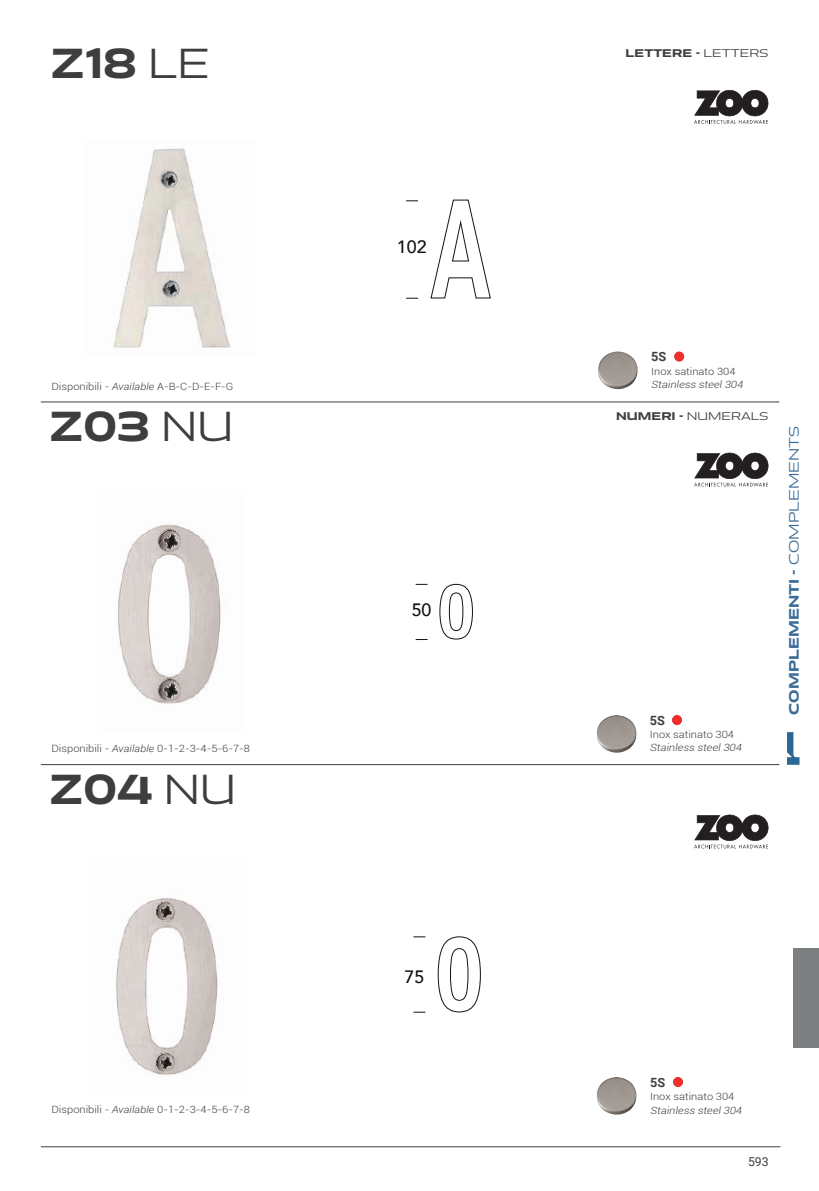
<style>
.page{position:relative;width:819px;height:1191px;background:#fff}
.page>*{position:absolute;margin:0;border:0;box-sizing:border-box;transform-origin:0 0}
.t1{font:700 38.5px "Aero";color:#3e3e3f}
.t2{font:500 17.85px "Avenir";color:#101415}
.t3{font:700 12.78px "Roboto";color:#3e3e3f}
.t4{font:700 12.6px "Aero";color:#3c6c97;scale:1.11 1}
.t5{font:12.25px "Roboto";color:#3e3e3f}
.t6{font:10.15px "Aero";color:#3e3e3f;scale:1.11 1}
.t7{font:700 10.15px "Aero";color:#3e3e3f;scale:1.11 1}
.t8{font:300 9.97px "Roboto";color:#3e3e3f;scale:1.11 1}
.t9{font:italic 300 9.97px "Roboto";color:#3e3e3f;scale:1.11 1}
.s1{font-weight:400}
.s2{font-style:italic}
.s3{font-weight:700}
</style>
<div class="page">
<hr style="left:41px;top:1146px;width:739px;height:1px;background:#3e3e3f">
<hr style="left:41px;top:402px;width:738px;height:1px;background:#3e3e3f">
<hr style="left:41px;top:764px;width:738px;height:1px;background:#3e3e3f">
<div style="left:793px;top:948px;width:26px;height:99px;background:#7c7f80"></div>
<svg style="left:787px;top:732px;width:12px;height:33px"></svg>
<img style="left:598px;top:351px;width:39px;height:38px">
<div style="left:674px;top:351px;width:10px;height:10px;background:#ee2d2d;border-radius:50%"></div>
<img style="left:597px;top:715px;width:39px;height:37px">
<div style="left:672px;top:715px;width:10px;height:10px;background:#ee2d2d;border-radius:50%"></div>
<img style="left:597px;top:1077px;width:39px;height:37px">
<div style="left:673px;top:1077px;width:10px;height:10px;background:#ee2d2d;border-radius:50%"></div>
<img style="left:113px;top:148px;width:117px;height:200px">
<svg style="left:430px;top:200px;width:60px;height:98px"></svg>
<svg style="left:406px;top:200px;width:12px;height:1px"></svg>
<svg style="left:406px;top:298px;width:12px;height:1px"></svg>
<img style="left:118px;top:524px;width:103px;height:180px">
<img style="left:116px;top:898px;width:102px;height:177px">
<svg style="left:439px;top:584px;width:33px;height:55px"></svg>
<svg style="left:415px;top:584px;width:12px;height:1px"></svg>
<svg style="left:415px;top:639px;width:12px;height:1px"></svg>
<svg style="left:438px;top:936px;width:42px;height:76px"></svg>
<svg style="left:413px;top:936px;width:12px;height:1px"></svg>
<svg style="left:413px;top:1012px;width:12px;height:1px"></svg>
<svg style="left:694px;top:814px;width:74px;height:34px"></svg>
<svg style="left:694px;top:453px;width:74px;height:33px"></svg>
<svg style="left:694px;top:90px;width:74px;height:34px"></svg>
<h1 class="t1" style="left:51px;top:40px;width:161px">Z18 <span class="s1">LE</span></h1>
<p class="t8" style="left:51px;top:379px;width:165px">Disponibili - <span class="s2">Available</span> A-B-C-D-E-F-G</p>
<h1 class="t1" style="left:50px;top:403px;width:185px">Z03 <span class="s1">NU</span></h1>
<p class="t8" style="left:51px;top:741px;width:180px">Disponibili - <span class="s2">Available</span> 0-1-2-3-4-5-6-7-8</p>
<h1 class="t1" style="left:50px;top:765px;width:188px">Z04 <span class="s1">NU</span></h1>
<p class="t8" style="left:51px;top:1102px;width:180px">Disponibili - <span class="s2">Available</span> 0-1-2-3-4-5-6-7-8</p>
<h2 class="t2" style="left:397px;top:232px;width:31px">102</h2>
<h2 class="t2" style="left:411px;top:594px;width:21px">50</h2>
<h2 class="t2" style="left:404px;top:961px;width:21px">75</h2>
<p class="t7" style="left:625px;top:47px;width:130px">LETTERE - <span class="s1">LETTERS</span></p>
<p class="t3" style="left:651px;top:348px;width:17px">5S</p>
<p class="t8" style="left:651px;top:364px;width:77px">Inox satinato 304</p>
<p class="t9" style="left:651px;top:378px;width:86px">Stainless steel304</p>
<p class="t6" style="left:616px;top:409px;width:139px"><span class="s3">NUMERI -</span> NUMERALS</p>
<p class="t3" style="left:649px;top:711px;width:17px">5S</p>
<p class="t8" style="left:649px;top:727px;width:77px">Inox satinato 304</p>
<p class="t9" style="left:649px;top:741px;width:86px">Stainless steel304</p>
<p class="t4" style="left:786px;top:714px;width:261px;rotate:-90deg">COMPLEMENTI - <span class="s1">COMPLEMENTS</span></p>
<p class="t3" style="left:650px;top:1073px;width:17px">5S</p>
<p class="t8" style="left:650px;top:1089px;width:77px">Inox satinato 304</p>
<p class="t9" style="left:650px;top:1103px;width:86px">Stainless steel304</p>
<p class="t5" style="left:748px;top:1153px;width:22px">593</p>
</div>
